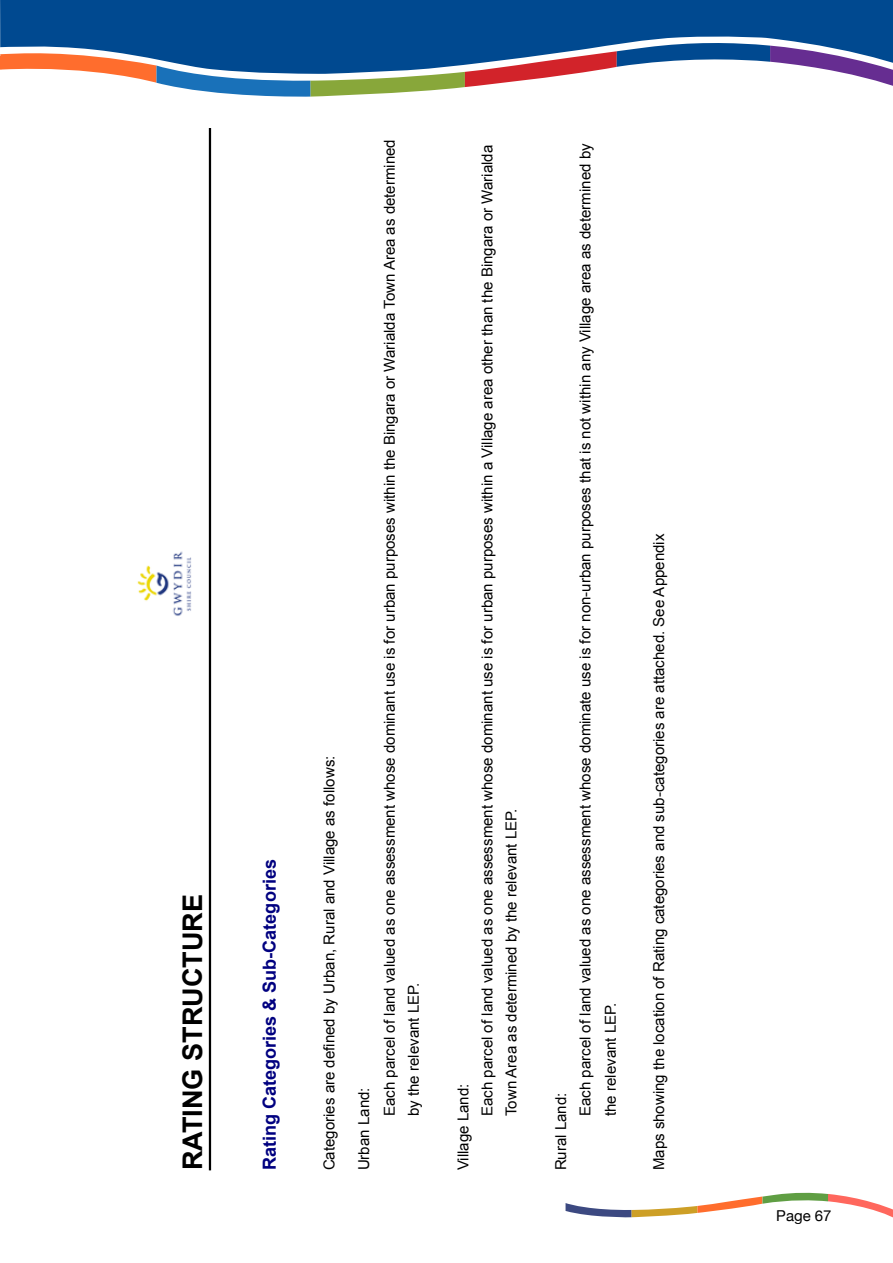
<style>
.page{position:relative;width:893px;height:1263px;background:#fff}
.page>*{position:absolute;margin:0;border:0;box-sizing:border-box;transform-origin:0 0}
.t1{font:700 27.15px "Arial";color:#000}
.t2{font:700 18px "Arial";color:#000080}
.t3{font:15px/24.2px "Arial";color:#000}
.t4{font:15px "Helvetica Neue";color:#000}
</style>
<div class="page">
<svg style="left:566px;top:1192px;width:327px;height:26px"></svg>
<svg style="left:0;top:0;width:893px;height:97px"></svg>
<div style="left:28px;top:128px;width:716px;height:1066px;background:#fff"></div>
<hr style="left:209px;top:128px;width:2px;height:1042px;background:#000">
<img style="left:137px;top:551px;width:55px;height:65px">
<h1 class="t1" style="left:175px;top:1170px;width:278px;rotate:-90deg">RATING STRUCTURE</h1>
<p class="t2" style="left:258px;top:1170px;width:313px;rotate:-90deg">Rating Categories &amp; Sub-Categories</p>
<p class="t3" style="left:317px;top:1170px;width:416px;rotate:-90deg">Categories are defined by Urban, Rural and Village as follows:</p>
<p class="t3" style="left:351px;top:1116px;width:978px;line-height:25.7px;text-indent:-54px;rotate:-90deg">Urban Land:<br>Each parcel of land valued as one assessment whose dominant use is for urban purposes within the Bingara or Warialda Town Area as determined</p>
<p class="t3" style="left:402px;top:1116px;width:135px;rotate:-90deg">by the relevant LEP.</p>
<p class="t3" style="left:451px;top:1116px;width:973px;text-indent:-54px;rotate:-90deg">Village Land:<br>Each parcel of land valued as one assessment whose dominant use is for urban purposes within a Village area other than the Bingara or Warialda<br>Town Area as determined by the relevant LEP.</p>
<p class="t3" style="left:549px;top:1116px;width:974px;text-indent:-54px;rotate:-90deg">Rural Land:<br>Each parcel of land valued as one assessment whose dominate use is for non-urban purposes that is not within any Village area as determined by</p>
<p class="t3" style="left:599px;top:1116px;width:115px;rotate:-90deg">the relevant LEP.</p>
<p class="t3" style="left:647px;top:1170px;width:638px;rotate:-90deg">Maps showing the location of Rating categories and sub-categories are attached. See Appendix</p>
<p class="t4" style="left:776px;top:1204px;width:57px">Page 67</p>
</div>
